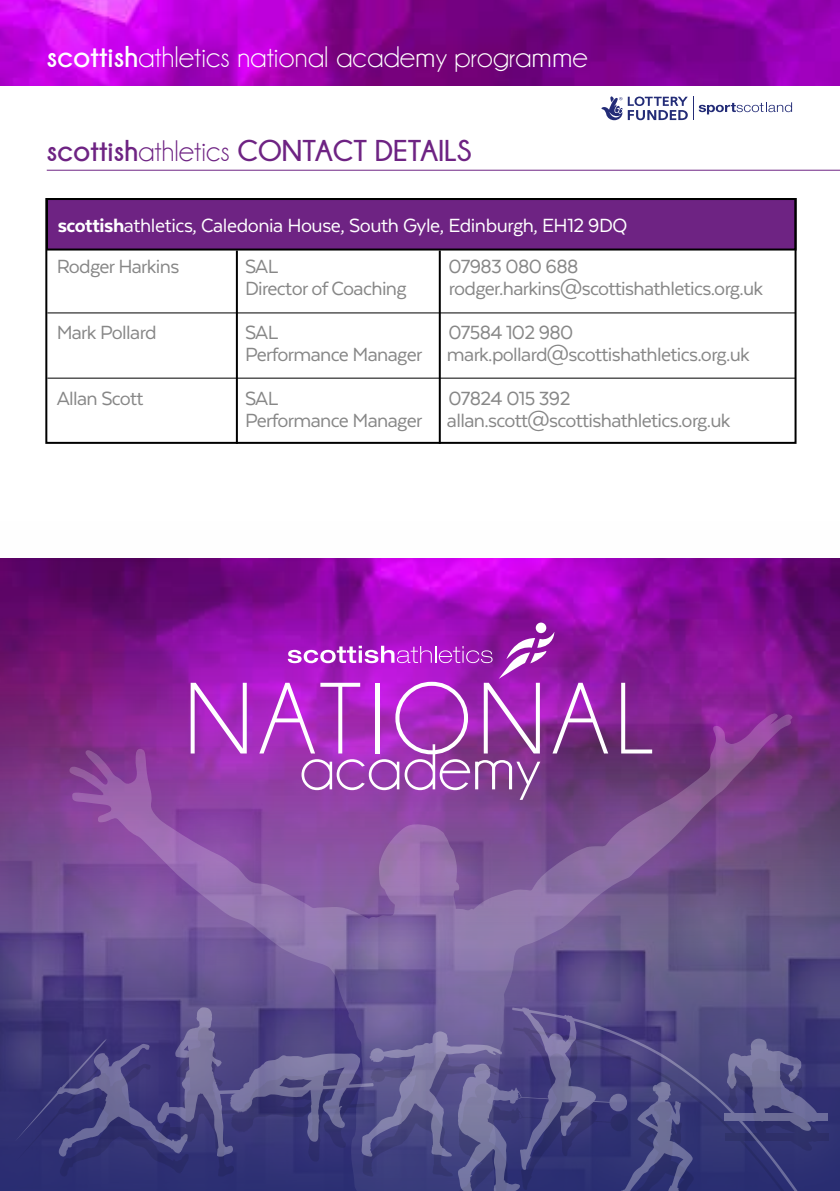
<style>
.page{position:relative;width:840px;height:1191px;background:#fff}
.page>*{position:absolute;margin:0;border:0;box-sizing:border-box;transform-origin:0 0}
.t1{font:102.4px "Champagne&Limousines";letter-spacing:.07em;color:#fff}
.t2{font:65.2px "Champagne&Limousines";color:#fff}
.t3{font:30px "Champagne&Limousines";color:#fff}
.t4{font:700 30px "Champagne&Limousines";color:#6e2383}
.t5{font:22px/22px "Texta";letter-spacing:-.03em;color:#878787}
.t6{font:22px "Texta";letter-spacing:-.02em;color:#fff}
.s1{font-weight:700}
.s2{font-weight:400}
.s3{font-weight:800}
</style>
<div class="page">
<img style="left:0;top:558px;width:839px;height:186px">
<svg style="left:0;top:744px;width:839px;height:447px;background:#5d4280"></svg>
<svg style="left:69px;top:711px;width:723px;height:296px;background:#7f4e99"></svg>
<img style="left:0;top:0;width:839px;height:86px">
<svg style="left:601px;top:96px;width:190px;height:24px"></svg>
<hr style="left:47px;top:170px;width:792px;height:1px;background:#6e2383">
<div style="left:46px;top:198px;width:750px;height:52px;background:#6e2383;border:2px solid #000"></div>
<div style="left:45px;top:198px;width:751px;height:246px;border:2px solid #000"></div>
<hr style="left:47px;top:312px;width:748px;height:1px;background:#000">
<hr style="left:47px;top:378px;width:748px;height:1px;background:#000">
<hr style="left:236px;top:250px;width:2px;height:194px;background:#000">
<hr style="left:438px;top:250px;width:2px;height:194px;background:#000">
<svg style="left:287px;top:645px;width:205px;height:18px"></svg>
<div style="left:535px;top:622px;width:11px;height:11px;background:#fff;border-radius:50%"></div>
<svg style="left:498px;top:632px;width:56px;height:47px"></svg>
<svg style="left:693px;top:1007px;width:106px;height:184px;background:#3d3d78"></svg>
<svg style="left:14px;top:1007px;width:679px;height:184px;background:#4b4882"></svg>
<svg style="left:723px;top:1038px;width:105px;height:112px;background:#4d4c81"></svg>
<h3 class="t3" style="left:47px;top:42px;width:542px"><span class="s1">scottish</span>athletics national academy programme</h3>
<h3 class="t4" style="left:47px;top:134px;width:426px">scottish<span class="s2">athletics</span> CONTACT DETAILS</h3>
<p class="t6" style="left:58px;top:214px;width:571px"><span class="s3">scottish</span>athletics, Caledonia House, South Gyle, Edinburgh, EH12 9DQ</p>
<p class="t5" style="left:57px;top:255px;width:124px">Rodger Harkins</p>
<p class="t5" style="left:245px;top:255px;width:35px">SAL</p>
<p class="t5" style="left:448px;top:255px;width:131px">07983 080 688</p>
<p class="t5" style="left:245px;top:277px;width:163px">Director of Coaching</p>
<p class="t5" style="left:448px;top:277px;width:316px">rodger.harkins@scottishathletics.org.uk</p>
<p class="t5" style="left:57px;top:321px;width:101px">Mark Pollard</p>
<p class="t5" style="left:245px;top:321px;width:35px">SAL</p>
<p class="t5" style="left:245px;top:321px;width:506px;text-indent:203px">07584 102 980<br>Performance Manager mark.pollard@scottishathletics.org.uk</p>
<p class="t5" style="left:57px;top:387px;width:88px">Allan Scott</p>
<p class="t5" style="left:245px;top:387px;width:35px">SAL</p>
<p class="t5" style="left:245px;top:387px;width:486px;text-indent:203px">07824 015 392<br>Performance Manager allan.scott@scottishathletics.org.uk</p>
<h1 class="t1" style="left:185px;top:667px;width:471px">NATIONAL</h1>
<h2 class="t2" style="left:299px;top:734px;width:243px">academy</h2>
</div>
